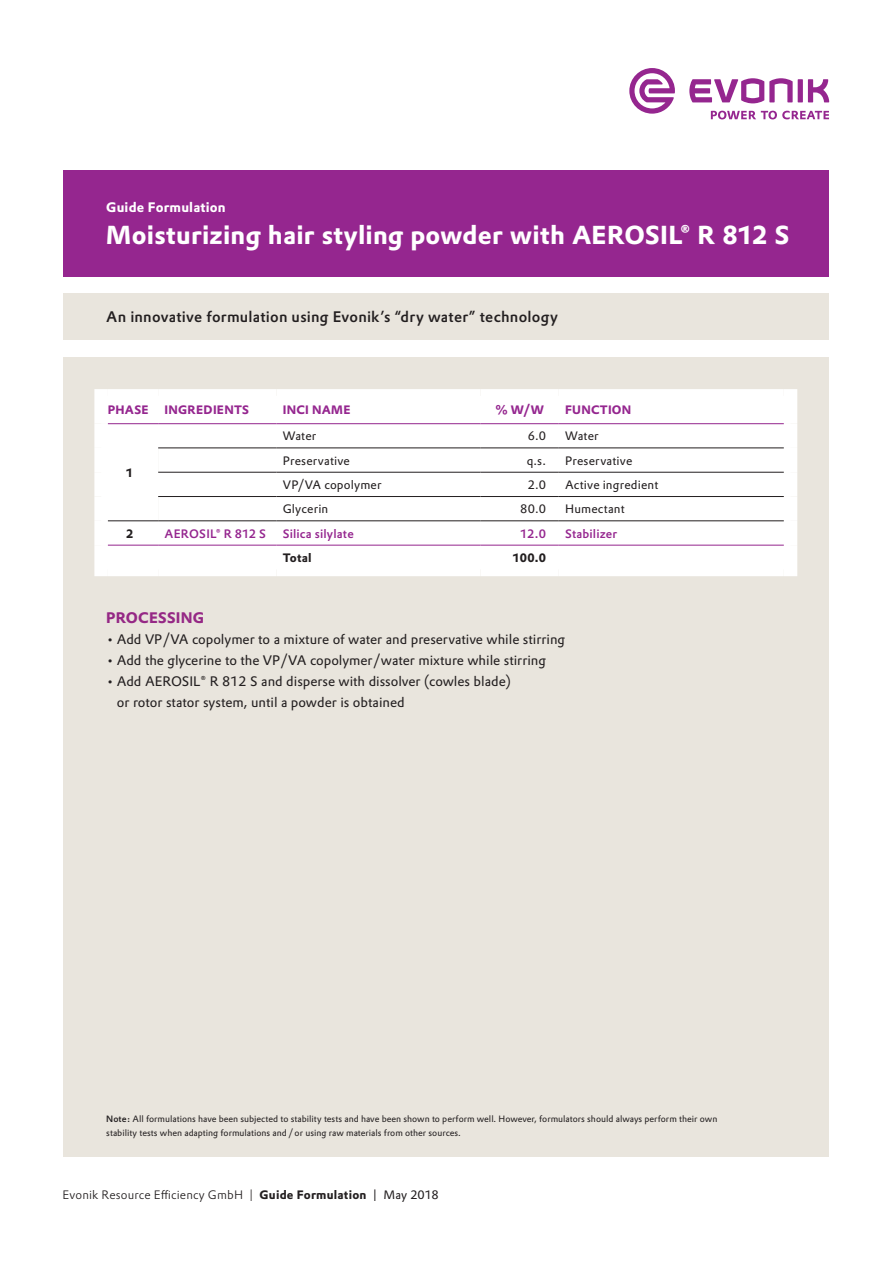
<style>
.page{position:relative;width:893px;height:1263px;background:#fff}
.page>*{position:absolute;margin:0;border:0;box-sizing:border-box;transform-origin:0 0}
.t1{font:700 25.5px "Evonik Prokyon";letter-spacing:.01em;color:#fff}
.t2{font:500 15px "Evonik Prokyon";letter-spacing:.015em;color:#231f20}
.t3{font:700 15px "Evonik Prokyon";letter-spacing:.015em;color:#952885}
.t4{font:13.5px/21px "Evonik Prokyon";color:#231f20}
.t5{font:700 13.5px "Evonik Prokyon";letter-spacing:.015em;color:#fff}
.t6{font:12px "Evonik Prokyon";letter-spacing:.015em;color:#231f20}
.t7{font:300 12px "Evonik Prokyon";letter-spacing:.015em;color:#231f20}
.t8{font:500 12px "Evonik Prokyon";letter-spacing:.01em;color:#95268f}
.t9{font:700 12px "Evonik Prokyon";letter-spacing:.025em;color:#95268f}
.t10{font:700 12px "Evonik Prokyon";letter-spacing:.02em;color:#231f20}
.t11{font:9px/13.5px "Evonik Prokyon";color:#231f20}
.s1{font-weight:500}
.s2{font-weight:700}
.s3{font-weight:400}
</style>
<div class="page">
<div style="left:64px;top:357px;width:765px;height:800px;background:#e9e5dd"></div>
<svg style="left:808px;top:79px;width:21px;height:23px"></svg>
<div style="left:798px;top:79px;width:5px;height:23px;background:#95268f"></div>
<svg style="left:689px;top:78px;width:104px;height:25px"></svg>
<svg style="left:629px;top:68px;width:46px;height:46px"></svg>
<svg style="left:711px;top:111px;width:118px;height:8px"></svg>
<div style="left:64px;top:170px;width:765px;height:106px;background:#95268f"></div>
<div style="left:64px;top:293px;width:765px;height:47px;background:#e9e5dd"></div>
<div style="left:108px;top:403px;width:676px;height:160px;background:#fff"></div>
<div style="left:108px;top:424px;width:676px;height:121px;background:#fff"></div>
<div style="left:108px;top:389px;width:50px;height:14px;background:#fff"></div>
<div style="left:94px;top:389px;width:14px;height:35px;background:#fff"></div>
<div style="left:158px;top:389px;width:118px;height:14px;background:#fff"></div>
<div style="left:276px;top:389px;width:204px;height:14px;background:#fff"></div>
<div style="left:480px;top:389px;width:79px;height:14px;background:#fff"></div>
<div style="left:559px;top:389px;width:225px;height:14px;background:#fff"></div>
<div style="left:784px;top:389px;width:13px;height:35px;background:#fff"></div>
<div style="left:94px;top:424px;width:14px;height:24px;background:#fff"></div>
<div style="left:784px;top:424px;width:13px;height:24px;background:#fff"></div>
<div style="left:94px;top:448px;width:14px;height:24px;background:#fff"></div>
<div style="left:784px;top:448px;width:13px;height:24px;background:#fff"></div>
<div style="left:94px;top:472px;width:14px;height:24px;background:#fff"></div>
<div style="left:784px;top:472px;width:13px;height:24px;background:#fff"></div>
<div style="left:94px;top:496px;width:14px;height:25px;background:#fff"></div>
<div style="left:784px;top:496px;width:13px;height:25px;background:#fff"></div>
<div style="left:94px;top:521px;width:14px;height:24px;background:#fff"></div>
<div style="left:784px;top:521px;width:13px;height:24px;background:#fff"></div>
<div style="left:94px;top:545px;width:14px;height:31px;background:#fff"></div>
<div style="left:784px;top:545px;width:13px;height:31px;background:#fff"></div>
<div style="left:108px;top:563px;width:50px;height:13px;background:#fff"></div>
<div style="left:158px;top:563px;width:118px;height:13px;background:#fff"></div>
<div style="left:276px;top:563px;width:204px;height:13px;background:#fff"></div>
<div style="left:480px;top:563px;width:79px;height:13px;background:#fff"></div>
<div style="left:559px;top:563px;width:225px;height:13px;background:#fff"></div>
<hr style="left:158px;top:448px;width:118px;height:1px;background:#231f20">
<hr style="left:276px;top:448px;width:204px;height:1px;background:#231f20">
<hr style="left:480px;top:448px;width:79px;height:1px;background:#231f20">
<hr style="left:559px;top:448px;width:225px;height:1px;background:#231f20">
<hr style="left:158px;top:472px;width:118px;height:1px;background:#231f20">
<hr style="left:276px;top:472px;width:204px;height:1px;background:#231f20">
<hr style="left:480px;top:472px;width:79px;height:1px;background:#231f20">
<hr style="left:559px;top:472px;width:225px;height:1px;background:#231f20">
<hr style="left:158px;top:496px;width:118px;height:1px;background:#231f20">
<hr style="left:276px;top:496px;width:204px;height:1px;background:#231f20">
<hr style="left:480px;top:496px;width:79px;height:1px;background:#231f20">
<hr style="left:559px;top:496px;width:225px;height:1px;background:#231f20">
<hr style="left:108px;top:521px;width:50px;height:1px;background:#231f20">
<hr style="left:158px;top:521px;width:118px;height:1px;background:#231f20">
<hr style="left:276px;top:521px;width:204px;height:1px;background:#231f20">
<hr style="left:480px;top:521px;width:79px;height:1px;background:#231f20">
<hr style="left:559px;top:521px;width:225px;height:1px;background:#231f20">
<hr style="left:108px;top:423px;width:50px;height:1px;background:#95268f">
<hr style="left:158px;top:423px;width:118px;height:1px;background:#95268f">
<hr style="left:276px;top:423px;width:204px;height:1px;background:#95268f">
<hr style="left:480px;top:423px;width:79px;height:1px;background:#95268f">
<hr style="left:559px;top:423px;width:225px;height:1px;background:#95268f">
<hr style="left:108px;top:545px;width:50px;height:1px;background:#95268f">
<hr style="left:158px;top:545px;width:118px;height:1px;background:#95268f">
<hr style="left:276px;top:545px;width:204px;height:1px;background:#95268f">
<hr style="left:480px;top:545px;width:79px;height:1px;background:#95268f">
<hr style="left:559px;top:545px;width:225px;height:1px;background:#95268f">
<p class="t5" style="left:106px;top:197px;width:121px">Guide Formulation</p>
<h1 class="t1" style="left:106px;top:214px;width:684px">Moisturizing hair styling powder with AEROSIL® R 812 S</h1>
<p class="t2" style="left:106px;top:305px;width:453px">An innovative formulation using Evonik’s “dry water” technology</p>
<p class="t9" style="left:108px;top:400px;width:42px">PHASE</p>
<p class="t9" style="left:165px;top:400px;width:86px">INGREDIENTS</p>
<p class="t9" style="left:283px;top:400px;width:69px">INCI NAME</p>
<p class="t9" style="left:495px;top:400px;width:50px">% W/W</p>
<p class="t9" style="left:565px;top:400px;width:68px">FUNCTION</p>
<p class="t10" style="left:126px;top:463px;width:9px">1</p>
<p class="t6" style="left:283px;top:427px;width:35px">Water</p>
<p class="t6" style="left:528px;top:427px;width:20px">6.0</p>
<p class="t6" style="left:565px;top:427px;width:35px">Water</p>
<p class="t6" style="left:283px;top:451px;width:69px">Preservative</p>
<p class="t6" style="left:527px;top:451px;width:21px">q.s.</p>
<p class="t6" style="left:565px;top:451px;width:69px">Preservative</p>
<p class="t6" style="left:283px;top:475px;width:100px">VP/VA copolymer</p>
<p class="t6" style="left:528px;top:475px;width:20px">2.0</p>
<p class="t6" style="left:565px;top:475px;width:95px">Active ingredient</p>
<p class="t6" style="left:283px;top:500px;width:47px">Glycerin</p>
<p class="t6" style="left:520px;top:500px;width:27px">80.0</p>
<p class="t6" style="left:565px;top:500px;width:61px">Humectant</p>
<p class="t10" style="left:126px;top:523px;width:9px">2</p>
<p class="t8" style="left:165px;top:524px;width:103px">AEROSIL® R 812 S</p>
<p class="t8" style="left:283px;top:524px;width:73px">Silica silylate</p>
<p class="t8" style="left:521px;top:524px;width:27px">12.0</p>
<p class="t8" style="left:565px;top:524px;width:54px">Stabilizer</p>
<p class="t10" style="left:283px;top:548px;width:31px">Total</p>
<p class="t10" style="left:513px;top:548px;width:35px">100.0</p>
<p class="t3" style="left:106px;top:605px;width:99px">PROCESSING</p>
<p class="t4" style="left:106px;top:627px;width:460px">• Add VP/VA copolymer to a mixture of water and preservative while stirring</p>
<p class="t4" style="left:106px;top:648px;width:441px">• Add the glycerine to the VP/VA copolymer/water mixture while stirring</p>
<p class="t4" style="left:117px;top:669px;width:396px;text-indent:-11px">• Add AEROSIL® R 812 S and disperse with dissolver (cowles blade) or rotor stator system, until a powder is obtained</p>
<p class="t11" style="left:106px;top:1112px;width:613px"><span class="s1">Note:</span> All formulations have been subjected to stability tests and have been shown to perform well. However, formulators should always perform their own stability tests when adapting formulations and/or using raw materials from other sources.</p>
<p class="t7" style="left:63px;top:1186px;width:378px">Evonik Resource Efficiency GmbH | <span class="s2">Guide Formulation</span> <span class="s3">| May 2018</span></p>
</div>
